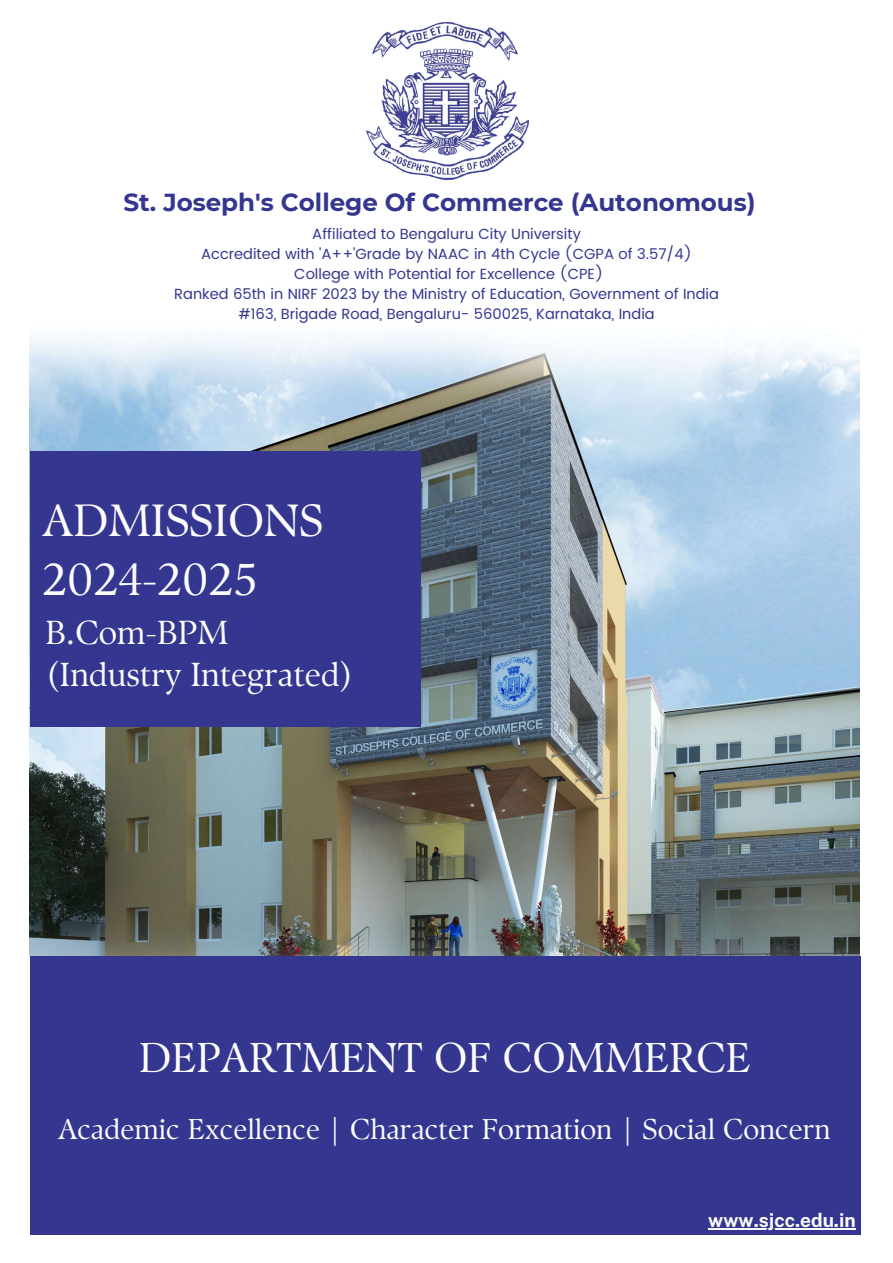
<style>
.page{position:relative;width:893px;height:1263px;background:#fff}
.page>*{position:absolute;margin:0;border:0;box-sizing:border-box;transform-origin:0 0}
.t1{font:45.08px/58.5px "TY Serif D";color:#fcfcfd}
.t2{font:41.62px "TY Serif D";color:#fcfcfd}
.t3{font:33.22px/42.8px "TY Serif D";color:#fcfcfd}
.t4{font:28.58px "TY Serif D";color:#fcfcfd}
.t5{font:700 24.6px "Montserrat";color:#34368f}
.t6{font:700 19.12px "Public Sans";color:#fcfcfd}
.t7{font:14.7px/20px "Poppins";color:#34368f;text-align:center}
</style>
<div class="page">
<div style="left:30px;top:956px;width:830px;height:278px;background:#34368f"></div>
<img style="left:30px;top:335px;width:830px;height:621px">
<div style="left:30px;top:452px;width:390px;height:275px;background:#34368f"></div>
<hr style="left:708px;top:1228px;width:148px;height:2px;background:#fcfcfd">
<img style="left:366px;top:22px;width:162px;height:158px">
<h3 class="t5" style="left:124px;top:187px;width:633px">St. Joseph's College Of Commerce (Autonomous)</h3>
<p class="t7" style="left:174px;top:224px;width:546px">Affiliated to Bengaluru City University<br>Accredited with 'A++'Grade by NAAC in 4th Cycle (CGPA of 3.57/4)<br>College with Potential for Excellence (CPE)<br>Ranked 65th in NIRF 2023 by the Ministry of Education, Government of India #163, Brigade Road, Bengaluru- 560025, Karnataka, India</p>
<h1 class="t1" style="left:43px;top:491px;width:282px">ADMISSIONS<br>2024-2025</h1>
<h3 class="t3" style="left:46px;top:611px;width:310px">B.Com-BPM (Industry Integrated)</h3>
<h2 class="t2" style="left:139px;top:1032px;width:613px">DEPARTMENT OF COMMERCE</h2>
<h3 class="t4" style="left:58px;top:1112px;width:774px">Academic Excellence | Character Formation | Social Concern</h3>
<h3 class="t6" style="left:708px;top:1209px;width:149px">www.sjcc.edu.in</h3>
</div>
